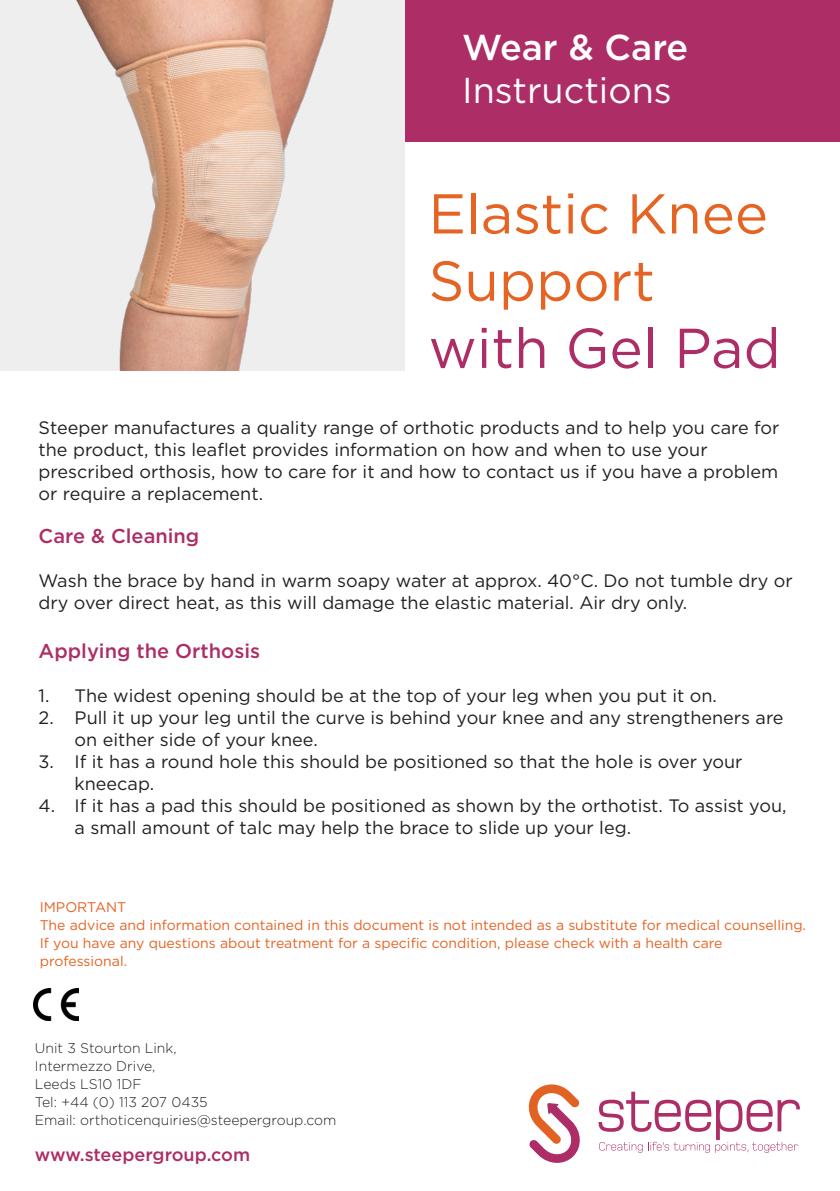
<style>
.page{position:relative;width:840px;height:1191px;background:#fff}
.page>*{position:absolute;margin:0;border:0;box-sizing:border-box;transform-origin:0 0}
.t1{font:56px/67.2px "Gotham";color:#ad2d66}
.t2{font:56px "Gotham";color:#e56323}
.t3{font:36px "Gotham";color:#fff}
.t4{font:500 36px "Gotham";color:#fff}
.RSLSteeper_Basic{font:500 20px "Gotham";color:#ad2d66}
.t5{font:18px/22px "Gotham";color:#231f20}
.t6{font:500 18px "Gotham";color:#ad2d66}
.t7{font:14px/18px "Gotham";color:#e56323}
.t8{font:300 14px "Gotham";color:#231f20}
.s1{color:#e56323}
</style>
<div class="page">
<div style="left:404px;top:0;width:435px;height:142px;background:#ad2d66"></div>
<svg style="left:528px;top:1084px;width:52px;height:78px"></svg>
<svg style="left:598px;top:1091px;width:201px;height:61px"></svg>
<img style="left:0;top:0;width:404px;height:371px">
<img style="left:33px;top:988px;width:45px;height:32px">
<p class="t4" style="left:462px;top:23px;width:227px">Wear &amp; Care</p>
<p class="t3" style="left:462px;top:67px;width:211px">Instructions</p>
<p class="t2" style="left:428px;top:178px;width:341px">Elastic Knee</p>
<p class="t1" style="left:428px;top:246px;width:353px"><span class="s1">Support </span>with Gel Pad</p>
<p class="t5" style="left:39px;top:416px;width:742px">Steeper manufactures a quality range of orthotic products and to help you care for</p>
<p class="t5" style="left:39px;top:438px;width:670px">the product, this leaflet provides information on how and when to use your</p>
<p class="t5" style="left:39px;top:460px;width:740px">prescribed orthosis, how to care for it and how to contact us if you have a problem</p>
<p class="t5" style="left:39px;top:482px;width:226px">or require a replacement.</p>
<p class="RSLSteeper_Basic" style="left:39px;top:523px;width:162px">Care &amp; Cleaning</p>
<p class="t5" style="left:39px;top:569px;width:755px">Wash the brace by hand in warm soapy water at approx. 40°C. Do not tumble dry or</p>
<p class="t5" style="left:39px;top:591px;width:650px">dry over direct heat, as this will damage the elastic material. Air dry only.</p>
<p class="RSLSteeper_Basic" style="left:39px;top:637px;width:223px">Applying the Orthosis</p>
<p class="t5" style="left:39px;top:684px;width:679px">1. The widest opening should be at the top of your leg when you put it on.</p>
<p class="t5" style="left:75px;top:706px;width:710px;text-indent:-36px">2. Pull it up your leg until the curve is behind your knee and any strengtheners are on either side of your knee.</p>
<p class="t5" style="left:75px;top:750px;width:669px;text-indent:-36px">3. If it has a round hole this should be positioned so that the hole is over your kneecap.</p>
<p class="t5" style="left:75px;top:794px;width:713px;text-indent:-36px">4. If it has a pad this should be positioned as shown by the orthotist. To assist you, a small amount of talc may help the brace to slide up your leg.</p>
<p class="t7" style="left:40px;top:897px;width:88px">IMPORTANT</p>
<p class="t7" style="left:40px;top:915px;width:767px">The advice and information contained in this document is not intended as a substitute for medical counselling.<br>If you have any questions about treatment for a specific condition, please check with a health care professional.</p>
<p class="t8" style="left:35px;top:1039px;width:143px">Unit 3 Stourton Link,</p>
<p class="t8" style="left:35px;top:1057px;width:122px">Intermezzo Drive,</p>
<p class="t8" style="left:35px;top:1075px;width:108px">Leeds LS10 1DF</p>
<p class="t8" style="left:35px;top:1093px;width:174px">Tel: +44 (0) 113 207 0435</p>
<p class="t8" style="left:35px;top:1111px;width:303px">Email: orthoticenquiries@steepergroup.com</p>
<p class="t6" style="left:35px;top:1142px;width:217px">www.steepergroup.com</p>
</div>
